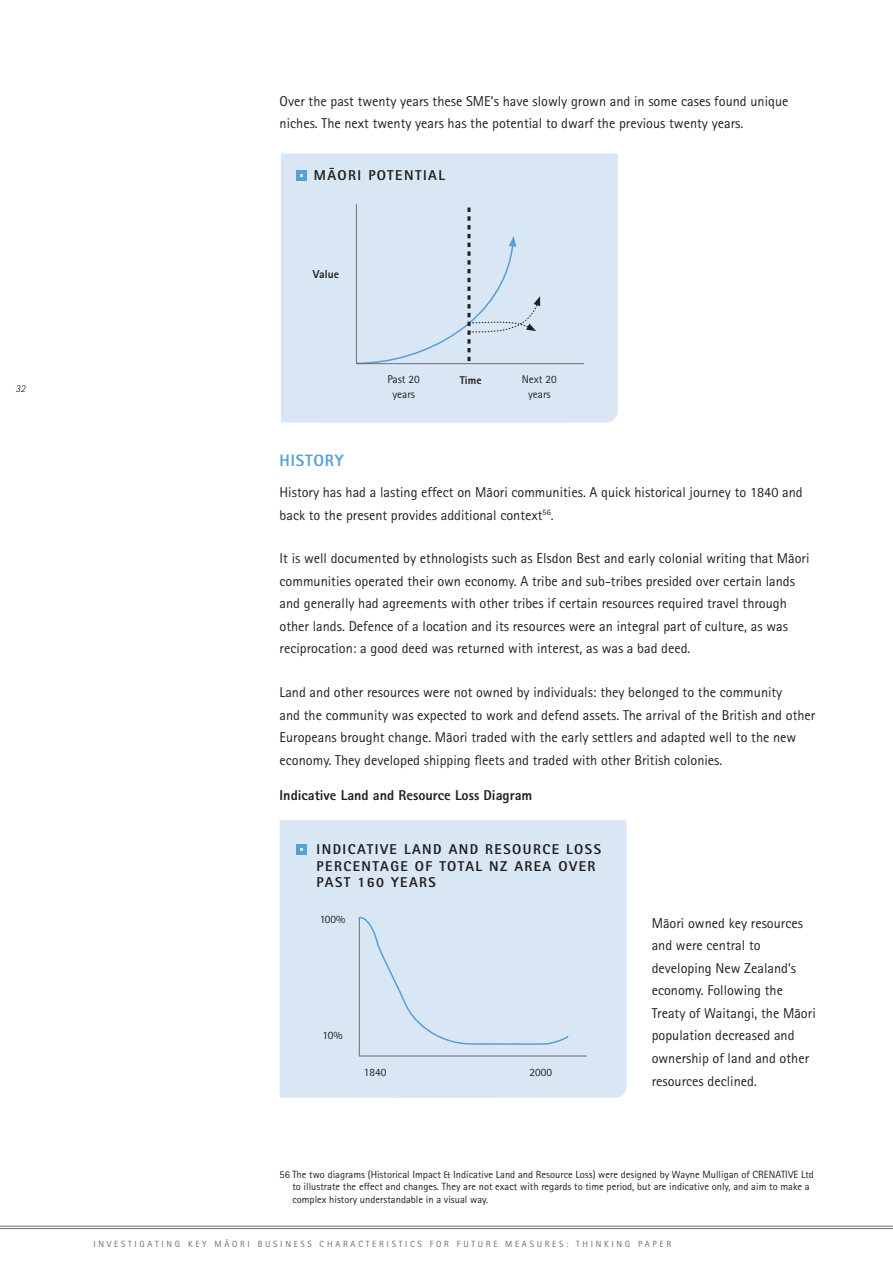
<style>
.page{position:relative;width:893px;height:1263px;background:#fff}
.page>*{position:absolute;margin:0;border:0;box-sizing:border-box;transform-origin:0 0}
.t1{font:16.5px "Rotis Sans Ex Mi";letter-spacing:.05em;color:#56a0d5}
.t2{font:14.25px/22.5px "Rotis Sans Mi";color:#231f20}
.t3{font:14.25px/16.5px "Rotis Sans Ex Mi";letter-spacing:.1em;color:#231f20}
.t4{font:14.25px "Rotis Sans Ex Mi";color:#231f20}
.t5{font:11.55px "Rotis Sans Ex Mi";color:#231f20}
.t6{font:11.25px/15px "Rotis Sans Mi";color:#231f20;text-align:center}
.t7{font:11.25px "Rotis Sans Ex Mi";color:#231f20}
.t8{font:10.5px/12.8px "Rotis Sans Mi";color:#231f20}
.t9{font:italic 300 10.5px "Rotis Sans Mi";color:#231f20}
.t10{font:9px "Rotis Sans Mi";letter-spacing:.3em;color:#6c6d70}
</style>
<div class="page">
<svg style="left:0;top:1225px;width:893px;height:4px"></svg>
<div style="left:281px;top:154px;width:337px;height:269px;background:#d9e7f4"></div>
<hr style="left:356px;top:204px;width:1px;height:159px;background:#6c6d70">
<svg style="left:297px;top:170px;width:10px;height:10px"></svg>
<hr style="left:356px;top:363px;width:228px;height:1px;background:#6c6d70">
<div style="left:355px;top:208px;width:185px;height:157px;background:#d9e7f4"></div>
<div style="left:280px;top:820px;width:346px;height:278px;background:#d9e7f4"></div>
<hr style="left:359px;top:917px;width:1px;height:139px;background:#6c6d70">
<div style="left:358px;top:916px;width:212px;height:129px;background:#d9e7f4"></div>
<hr style="left:359px;top:1056px;width:228px;height:1px;background:#6c6d70">
<svg style="left:297px;top:844px;width:10px;height:10px"></svg>
<p class="t9" style="left:15px;top:385px;width:12px">32</p>
<p class="t2" style="left:280px;top:91px;width:510px">Over the past twenty years these SME’s have slowly grown and in some cases found unique niches. The next twenty years has the potential to dwarf the previous twenty years.</p>
<p class="t3" style="left:314px;top:169px;width:133px">MÄORI POTENTIAL</p>
<p class="t5" style="left:313px;top:270px;width:28px">Value</p>
<p class="t6" style="left:388px;top:373px;width:34px">Past 20</p>
<p class="t7" style="left:460px;top:376px;width:23px">Time</p>
<p class="t6" style="left:392px;top:388px;width:24px">years</p>
<p class="t6" style="left:522px;top:373px;width:36px">Next 20 years</p>
<p class="t1" style="left:280px;top:455px;width:66px">HISTORY</p>
<p class="t2" style="left:280px;top:482px;width:525px">History has had a lasting effect on Mäori communities. A quick historical journey to 1840 and back to the present provides additional context<sup>56</sup>.</p>
<p class="t2" style="left:280px;top:549px;width:531px">It is well documented by ethnologists such as Elsdon Best and early colonial writing that Mäori communities operated their own economy. A tribe and sub-tribes presided over certain lands and generally had agreements with other tribes if certain resources required travel through other lands. Defence of a location and its resources were an integral part of culture, as was reciprocation: a good deed was returned with interest, as was a bad deed.</p>
<p class="t2" style="left:280px;top:682px;width:537px">Land and other resources were not owned by individuals: they belonged to the community<br>and the community was expected to work and defend assets. The arrival of the British and other Europeans brought change. Mäori traded with the early settlers and adapted well to the new economy. They developed shipping fleets and traded with other British colonies.</p>
<p class="t4" style="left:280px;top:790px;width:254px">Indicative Land and Resource Loss Diagram</p>
<p class="t3" style="left:317px;top:842px;width:286px">INDICATIVE LAND AND RESOURCE LOSS<br>PERCENTAGE OF TOTAL NZ AREA OVER<br>PAST 160 YEARS</p>
<p class="t6" style="left:320px;top:912px;width:27px">100%</p>
<p class="t6" style="left:323px;top:1029px;width:22px">10%</p>
<p class="t6" style="left:364px;top:1065px;width:24px">1840</p>
<p class="t6" style="left:529px;top:1065px;width:24px">2000</p>
<p class="t2" style="left:652px;top:913px;width:166px">Mäori owned key resources and were central to developing New Zealand’s economy. Following the<br>Treaty of Waitangi, the Mäori population decreased and ownership of land and other resources declined.</p>
<p class="t8" style="left:292px;top:1169px;width:523px;text-indent:-13px">56 The two diagrams (Historical Impact &amp; Indicative Land and Resource Loss) were designed by Wayne Mulligan of CRENATIVE Ltd to illustrate the effect and changes. They are not exact with regards to time period, but are indicative only, and aim to make a complex history understandable in a visual way.</p>
<p class="t10" style="left:94px;top:1241px;width:579px">INVESTIGATING KEY MÄORI BUSINESS CHARACTERISTICS FOR FUTURE MEASURES: THINKING PAPER</p>
</div>
